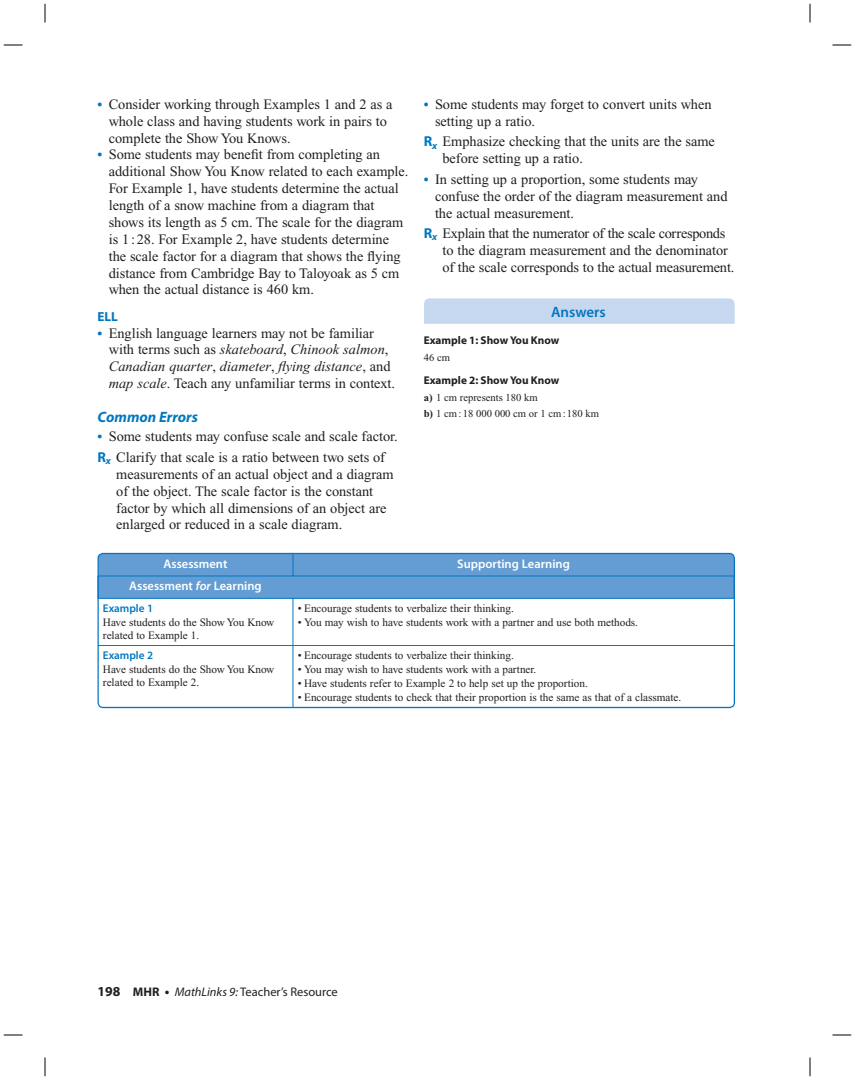
<style>
.page{position:relative;width:855px;height:1080px;background:#fff}
.page>*{position:absolute;margin:0;border:0;box-sizing:border-box;transform-origin:0 0}
.t1{font:italic 700 15px "Myriad Pro";color:#0077c0}
.t2{font:600 15px "Myriad Pro";color:#0077c0}
.t3{font:14.38px/16.9px "Times New Roman";letter-spacing:-.005em;color:#231f20}
.t4{font:700 13.12px "Myriad Pro";color:#0077c0}
.t5{font:600 12.5px "Myriad Pro";color:#fff}
.t6{font:12.5px "Myriad Pro";color:#231f20}
.t7{font:11.25px/13.8px "Times New Roman";letter-spacing:-.005em;color:#231f20}
.t8{font:700 11.25px "Myriad Pro";color:#231f20}
.t9{font:600 11.25px "Myriad Pro";letter-spacing:-.005em;color:#0077c0}
.t10{font:10.62px/16.2px "Times New Roman";color:#231f20}
.s1{font-weight:700;font-size:13.75px;color:#0077c0}
.s2{font-style:italic}
.s3{font-family:"Myriad Pro";font-weight:700;color:#0077c0}
.s4{font-weight:700}
.s5{font-weight:700;font-size:13.75px}
</style>
<div class="page">
<svg style="left:424px;top:298px;width:311px;height:26px;background:#c7d9ef"></svg>
<div style="left:98px;top:553px;width:636px;height:155px;background:#639dd4;border-radius:5px"></div>
<div style="left:98px;top:599px;width:635px;height:108px;background:#fff"></div>
<svg style="left:293px;top:555px;width:1px;height:21px"></svg>
<hr style="left:293px;top:599px;width:1px;height:46px;background:#0077c0">
<hr style="left:293px;top:646px;width:1px;height:61px;background:#0077c0">
<hr style="left:98px;top:576px;width:195px;height:1px;background:#0077c0">
<hr style="left:293px;top:576px;width:442px;height:1px;background:#0077c0">
<hr style="left:98px;top:598px;width:637px;height:1px;background:#0077c0">
<hr style="left:98px;top:645px;width:195px;height:1px;background:#0077c0">
<hr style="left:293px;top:645px;width:441px;height:1px;background:#0077c0">
<div style="left:98px;top:553px;width:637px;height:155px;border:1px solid #0077c0;border-radius:5px"></div>
<svg style="left:4px;top:44px;width:18px;height:2px"></svg>
<svg style="left:832px;top:44px;width:19px;height:2px"></svg>
<svg style="left:4px;top:1034px;width:18px;height:2px"></svg>
<svg style="left:832px;top:1034px;width:19px;height:2px"></svg>
<svg style="left:44px;top:4px;width:2px;height:18px"></svg>
<svg style="left:44px;top:1058px;width:2px;height:18px"></svg>
<svg style="left:809px;top:4px;width:2px;height:18px"></svg>
<svg style="left:809px;top:1058px;width:2px;height:18px"></svg>
<p class="t3" style="left:109px;top:97px;width:285px;text-indent:-11px"><span class="s1">•</span> Consider working through Examples 1 and 2 as a whole class and having students work in pairs to complete the Show You Knows.</p>
<p class="t3" style="left:109px;top:148px;width:301px;text-indent:-11px"><span class="s1">•</span> Some students may benefit from completing an additional Show You Know related to each example.<br>For Example 1, have students determine the actual length of a snow machine from a diagram that shows its length as 5 cm. The scale for the diagram is 1 : 28. For Example 2, have students determine the scale factor for a diagram that shows the flying distance from Cambridge Bay to Taloyoak as 5 cm when the actual distance is 460 km.</p>
<p class="t4" style="left:98px;top:311px;width:22px">ELL</p>
<p class="t3" style="left:109px;top:326px;width:288px;text-indent:-11px"><span class="s1">•</span> English language learners may not be familiar with terms such as <span class="s2">skateboard</span>, <span class="s2">Chinook salmon</span>, <span class="s2">Canadian quarter</span>, <span class="s2">diameter</span>, <span class="s2">flying distance</span>, and <span class="s2">map scale</span>. Teach any unfamiliar terms in context.</p>
<p class="t1" style="left:98px;top:411px;width:102px">Common Errors</p>
<p class="t3" style="left:98px;top:428px;width:302px;line-height:20.6px"><span class="s1">•</span> Some students may confuse scale and scale factor.<br><span class="s3">R</span><sub>x</sub> Clarify that scale is a ratio between two sets of</p>
<p class="t3" style="left:116px;top:467px;width:279px">measurements of an actual object and a diagram of the object. The scale factor is the constant factor by which all dimensions of an object are enlarged or reduced in a scale diagram.</p>
<p class="t3" style="left:435px;top:97px;width:278px;text-indent:-11px"><span class="s1">•</span> Some students may forget to convert units when setting up a ratio.</p>
<p class="t3" style="left:442px;top:134px;width:274px;text-indent:-19px"><span class="s3">R</span><sub>x</sub> Emphasize checking that the units are the same before setting up a ratio.</p>
<p class="t3" style="left:435px;top:172px;width:294px;text-indent:-11px"><span class="s1">•</span> In setting up a proportion, some students may confuse the order of the diagram measurement and the actual measurement.</p>
<p class="t3" style="left:442px;top:226px;width:293px;text-indent:-19px"><span class="s3">R</span><sub>x</sub> Explain that the numerator of the scale corresponds to the diagram measurement and the denominator of the scale corresponds to the actual measurement.</p>
<p class="t2" style="left:551px;top:306px;width:56px">Answers</p>
<p class="t8" style="left:424px;top:336px;width:137px">Example 1: Show You Know</p>
<p class="t10" style="left:424px;top:350px;width:28px">46 cm</p>
<p class="t8" style="left:424px;top:376px;width:137px">Example 2: Show You Know</p>
<p class="t10" style="left:424px;top:390px;width:177px"><span class="s4">a)</span> 1 cm represents 180 km<br><span class="s4">b)</span> 1 cm : 18 000 000 cm or 1 cm : 180 km</p>
<p class="t5" style="left:164px;top:560px;width:65px">Assessment</p>
<p class="t5" style="left:457px;top:560px;width:114px">Supporting Learning</p>
<p class="t5" style="left:129px;top:581px;width:134px">Assessment <span class="s2">for</span> Learning</p>
<p class="t9" style="left:103px;top:604px;width:52px">Example 1</p>
<p class="t7" style="left:103px;top:616px;width:173px">Have students do the Show You Know related to Example 1.</p>
<p class="t7" style="left:298px;top:603px;width:217px">• Encourage students to verbalize their thinking.</p>
<p class="t7" style="left:298px;top:616px;width:342px">• You may wish to have students work with a partner and use both methods.</p>
<p class="t9" style="left:103px;top:651px;width:52px">Example 2</p>
<p class="t7" style="left:103px;top:663px;width:173px">Have students do the Show You Know related to Example 2.</p>
<p class="t7" style="left:298px;top:650px;width:217px">• Encourage students to verbalize their thinking.</p>
<p class="t7" style="left:298px;top:664px;width:240px">• You may wish to have students work with a partner.</p>
<p class="t7" style="left:298px;top:677px;width:291px">• Have students refer to Example 2 to help set up the proportion.</p>
<p class="t7" style="left:298px;top:691px;width:385px">• Encourage students to check that their proportion is the same as that of a classmate.</p>
<p class="t6" style="left:98px;top:987px;width:242px"><span class="s5">198</span> <span class="s4">MHR</span> <span class="s5">•</span> <span class="s2">MathLinks 9:</span> Teacher’s Resource</p>
</div>
